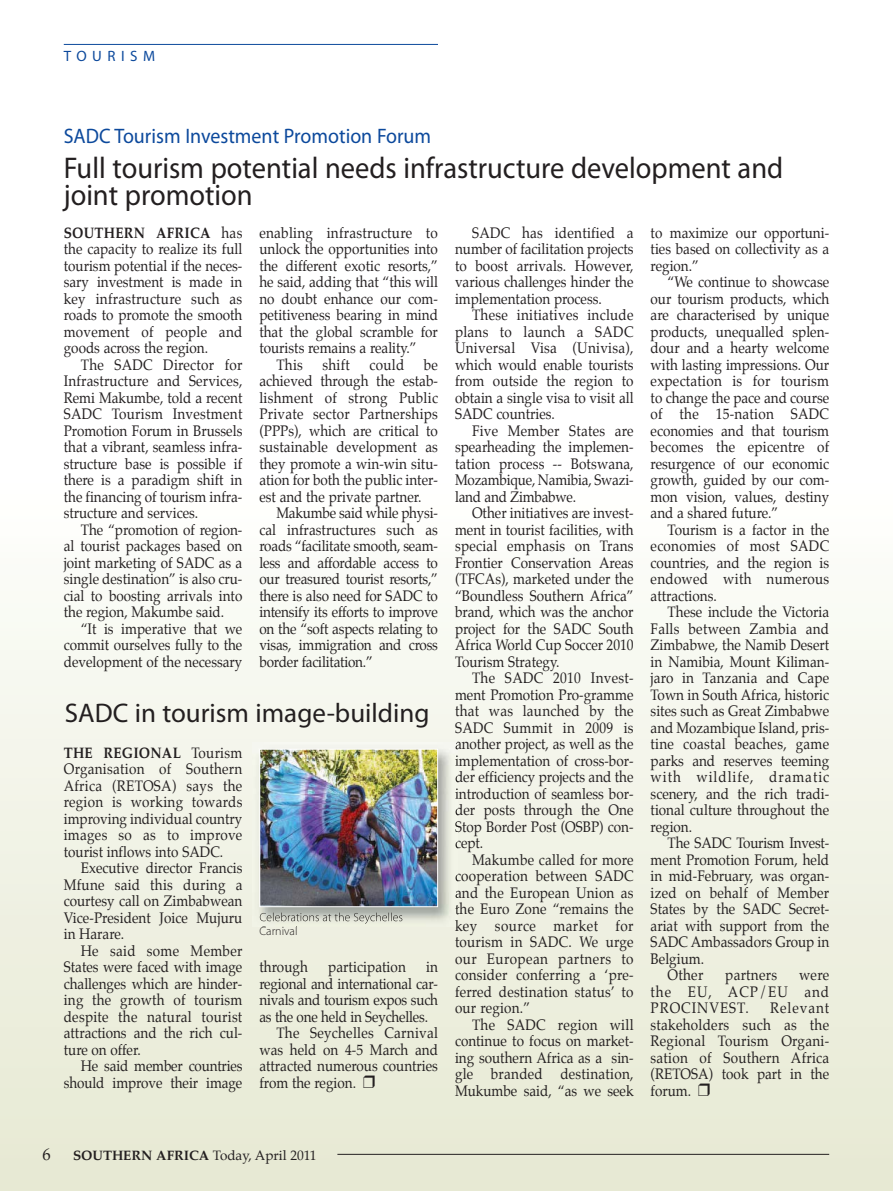
<style>
.page{position:relative;width:893px;height:1191px;background:#fff}
.page>*{position:absolute;margin:0;border:0;box-sizing:border-box;transform-origin:0 0}
.t1{font:30px/27px "Myriad Pro";color:#231f20;scale:.95 1}
.t2{font:27px "Myriad Pro";color:#231f20}
.t3{font:21px "Myriad Pro";color:#0c499c;scale:.95 1}
.t4{font:16.5px "Palatino";color:#231f20}
.t5{font:15px/16.5px "Palatino";color:#231f20;text-align:justify;scale:.9 1}
.t6{font:15px "Palatino";letter-spacing:.02em;color:#231f20;scale:.9 1}
.t7{font:15px "Myriad";letter-spacing:.37em;color:#0c499c}
.t8{font:13.5px "Palatino";color:#231f20}
.t9{font:300 12px "Myriad Pro";color:#231f20}
.s1{font-weight:700}
</style>
<div class="page">
<div style="left:0;top:484px;width:893px;height:706px;background:linear-gradient(to bottom,#fefefc,#e6e8d2)"></div>
<hr style="left:337px;top:1154px;width:492px;height:1px;background:#231f20">
<hr style="left:64px;top:44px;width:374px;height:1px;background:#0c499c">
<img style="left:252px;top:742px;width:206px;height:184px">
<svg style="left:456px;top:742px;width:2px;height:7px"></svg>
<svg style="left:455px;top:755px;width:3px;height:11px"></svg>
<svg style="left:456px;top:774px;width:2px;height:8px"></svg>
<svg style="left:455px;top:788px;width:3px;height:11px"></svg>
<svg style="left:455px;top:807px;width:3px;height:26px"></svg>
<svg style="left:455px;top:840px;width:3px;height:9px"></svg>
<svg style="left:455px;top:874px;width:3px;height:8px"></svg>
<svg style="left:455px;top:889px;width:3px;height:25px"></svg>
<svg style="left:455px;top:920px;width:3px;height:6px"></svg>
<img style="left:260px;top:912px;width:69px;height:9px">
<img style="left:263px;top:926px;width:34px;height:1px">
<img style="left:261px;top:751px;width:175px;height:154px">
<div style="left:259px;top:749px;width:179px;height:158px;border:1px solid #fff"></div>
<svg style="left:699px;top:1083px;width:11px;height:12px"></svg>
<svg style="left:364px;top:1075px;width:11px;height:12px"></svg>
<p class="t7" style="left:64px;top:50px;width:93px">TOURISM</p>
<h3 class="t3" style="left:64px;top:128px;width:388px">SADC Tourism Investment Promotion Forum</h3>
<h1 class="t1" style="left:64px;top:157px;width:759px">Full tourism potential needs infrastructure development and joint promotion</h1>
<p class="t5" style="left:64px;top:225px;width:200px"><span class="s1">SOUTHERN AFRICA</span> has the capacity to realize its full tourism potential if the neces&shy;sary investment is made in key infrastructure such as roads to promote the smooth movement of people and goods across the region.</p>
<p class="t5" style="left:64px;top:357px;width:200px;text-indent:17px">The SADC Director for Infrastructure and Services, Remi Makumbe, told a recent SADC Tourism Investment Promotion Forum in Brussels that a vibrant, seamless infra&shy;structure base is possible if there is a paradigm shift in the financing of tourism infra&shy;structure and services.</p>
<p class="t5" style="left:64px;top:522px;width:200px;text-indent:17px">The “promotion of region&shy;al tourist packages based on joint marketing of SADC as a single destination” is also cru&shy;cial to boosting arrivals into the region, Makumbe said.</p>
<p class="t5" style="left:64px;top:621px;width:200px;text-indent:17px">“It is imperative that we commit ourselves fully to the development of the necessary</p>
<p class="t6" style="left:259px;top:225px;width:200px">enabling infrastructure to</p>
<p class="t5" style="left:259px;top:242px;width:200px">unlock the opportunities into</p>
<p class="t5" style="left:259px;top:258px;width:200px">the different exotic resorts,”</p>
<p class="t5" style="left:259px;top:275px;width:200px">he said, adding that “this will</p>
<p class="t5" style="left:259px;top:291px;width:200px">no doubt enhance our com-</p>
<p class="t5" style="left:259px;top:308px;width:200px">petitiveness bearing in mind</p>
<p class="t5" style="left:259px;top:324px;width:200px">that the global scramble for</p>
<p class="t5" style="left:259px;top:341px;width:176px">tourists remains a reality.”</p>
<p class="t5" style="left:276px;top:357px;width:31px">This</p>
<p class="t5" style="left:322px;top:357px;width:32px">shift</p>
<p class="t5" style="left:369px;top:357px;width:40px">could</p>
<p class="t5" style="left:259px;top:357px;width:200px;text-indent:164px">be achieved through the estab&shy;lishment of strong Public Private sector Partnerships (PPPs), which are critical to sustainable development as they promote a win-win situ&shy;ation for both the public inter&shy;est and the private partner.</p>
<p class="t5" style="left:259px;top:506px;width:200px;text-indent:17px">Makumbe said while physi&shy;cal infrastructures such as roads “facilitate smooth, seam&shy;less and affordable access to our treasured tourist resorts,” there is also need for SADC to intensify its efforts to improve on the “soft aspects relating to visas, immigration and cross border facilitation.”</p>
<h2 class="t2" style="left:65px;top:703px;width:366px">SADC in tourism image-building</h2>
<p class="t5" style="left:64px;top:745px;width:200px"><span class="s1">THE REGIONAL</span> Tourism Organisation of Southern Africa (RETOSA) says the region is working towards improving individual country images so as to improve tourist inflows into SADC.</p>
<p class="t5" style="left:64px;top:861px;width:200px;text-indent:17px">Executive director Francis Mfune said this during a courtesy call on Zimbabwean Vice-President Joice Mujuru in Harare.</p>
<p class="t5" style="left:64px;top:943px;width:200px;text-indent:17px">He said some Member States were faced with image challenges which are hinder&shy;ing the growth of tourism despite the natural tourist attractions and the rich cul&shy;ture on offer.</p>
<p class="t5" style="left:64px;top:1059px;width:200px;text-align:right">He said member countries should improve their image</p>
<p class="t9" style="left:259px;top:926px;width:40px">Carnival</p>
<p class="t5" style="left:259px;top:960px;width:56px">through</p>
<p class="t5" style="left:328px;top:960px;width:88px">participation</p>
<p class="t5" style="left:426px;top:960px;width:15px">in</p>
<p class="t5" style="left:259px;top:976px;width:200px">regional and international car-</p>
<p class="t5" style="left:259px;top:993px;width:200px">nivals and tourism expos such</p>
<p class="t5" style="left:259px;top:1009px;width:189px">as the one held in Seychelles.</p>
<p class="t6" style="left:276px;top:1026px;width:181px">The Seychelles Carnival</p>
<p class="t5" style="left:259px;top:1042px;width:200px">was held on 4-5 March and</p>
<p class="t5" style="left:259px;top:1059px;width:200px">attracted numerous countries</p>
<p class="t5" style="left:259px;top:1075px;width:109px">from the region.</p>
<p class="t5" style="left:455px;top:225px;width:200px;text-indent:17px">SADC has identified a number of facilitation projects to boost arrivals. However, various challenges hinder the implementation process.</p>
<p class="t5" style="left:455px;top:308px;width:200px;text-indent:17px">These initiatives include plans to launch a SADC Universal Visa (Univisa), which would enable tourists from outside the region to obtain a single visa to visit all SADC countries.</p>
<p class="t5" style="left:455px;top:423px;width:200px;text-indent:17px">Five Member States are spearheading the implemen&shy;tation process -- Botswana, Mozambique, Namibia, Swazi&shy;land and Zimbabwe.</p>
<p class="t5" style="left:455px;top:506px;width:200px;text-indent:17px">Other initiatives are invest&shy;ment in tourist facilities, with special emphasis on Trans Frontier Conservation Areas (TFCAs), marketed under the “Boundless Southern Africa” brand, which was the anchor project for the SADC South Africa World Cup Soccer 2010<br>Tourism Strategy.</p>
<p class="t5" style="left:455px;top:671px;width:200px;text-indent:17px">The SADC 2010 Invest&shy;ment Promotion Pro-gramme that was launched by the SADC Summit in 2009 is another project, as well as the implementation of cross-bor&shy;der efficiency projects and the introduction of seamless bor&shy;der posts through the One Stop Border Post (OSBP) con&shy;cept.</p>
<p class="t5" style="left:455px;top:852px;width:200px;text-indent:17px">Makumbe called for more cooperation between SADC and the European Union as the Euro Zone “remains the key source market for tourism in SADC. We urge our European partners to consider conferring a ‘pre&shy;ferred destination status’ to our region.”</p>
<p class="t5" style="left:455px;top:1017px;width:200px;text-indent:17px">The SADC region will continue to focus on market&shy;ing southern Africa as a sin&shy;gle branded destination, Mukumbe said, “as we seek</p>
<p class="t5" style="left:651px;top:225px;width:200px">to maximize our opportuni&shy;ties based on collectivity as a region.”</p>
<p class="t5" style="left:651px;top:275px;width:200px;text-indent:17px">“We continue to showcase our tourism products, which are characterised by unique products, unequalled splen&shy;dour and a hearty welcome with lasting impressions. Our expectation is for tourism to change the pace and course of the 15-nation SADC economies and that tourism becomes the epicentre of resurgence of our economic growth, guided by our com&shy;mon vision, values, destiny and a shared future.”</p>
<p class="t5" style="left:651px;top:522px;width:200px;text-indent:17px">Tourism is a factor in the economies of most SADC countries, and the region is endowed with numerous attractions.</p>
<p class="t5" style="left:651px;top:605px;width:200px;text-indent:17px">These include the Victoria Falls between Zambia and Zimbabwe, the Namib Desert in Namibia, Mount Kiliman&shy;jaro in Tanzania and Cape Town in South Africa, historic sites such as Great Zimbabwe and Mozambique Island, pris&shy;tine coastal beaches, game parks and reserves teeming with wildlife, dramatic scenery, and the rich tradi&shy;tional culture throughout the region.</p>
<p class="t5" style="left:668px;top:836px;width:181px">The SADC Tourism Invest-</p>
<p class="t5" style="left:651px;top:852px;width:200px">ment Promotion Forum, held</p>
<p class="t5" style="left:651px;top:869px;width:200px">in mid-February, was organ-</p>
<p class="t6" style="left:651px;top:885px;width:200px">ized on behalf of Member</p>
<p class="t5" style="left:651px;top:902px;width:200px">States by the SADC Secret-</p>
<p class="t5" style="left:651px;top:918px;width:200px">ariat with support from the</p>
<p class="t5" style="left:651px;top:935px;width:200px">SADC Ambassadors Group in</p>
<p class="t5" style="left:651px;top:951px;width:61px">Belgium.</p>
<p class="t5" style="left:668px;top:968px;width:41px">Other</p>
<p class="t6" style="left:725px;top:968px;width:59px">partners</p>
<p class="t5" style="left:651px;top:968px;width:200px;text-indent:148px">were the EU, ACP/EU and PROCINVEST.</p>
<p class="t5" style="left:651px;top:1001px;width:200px;text-indent:119px">Relevant stakeholders such as the Regional Tourism Organi&shy;sation of Southern Africa (RETOSA) took part in the forum.</p>
<p class="t4" style="left:43px;top:1146px;width:10px">6</p>
<p class="t8" style="left:73px;top:1149px;width:245px"><span class="s1">SOUTHERN AFRICA</span> Today, April 2011</p>
</div>
